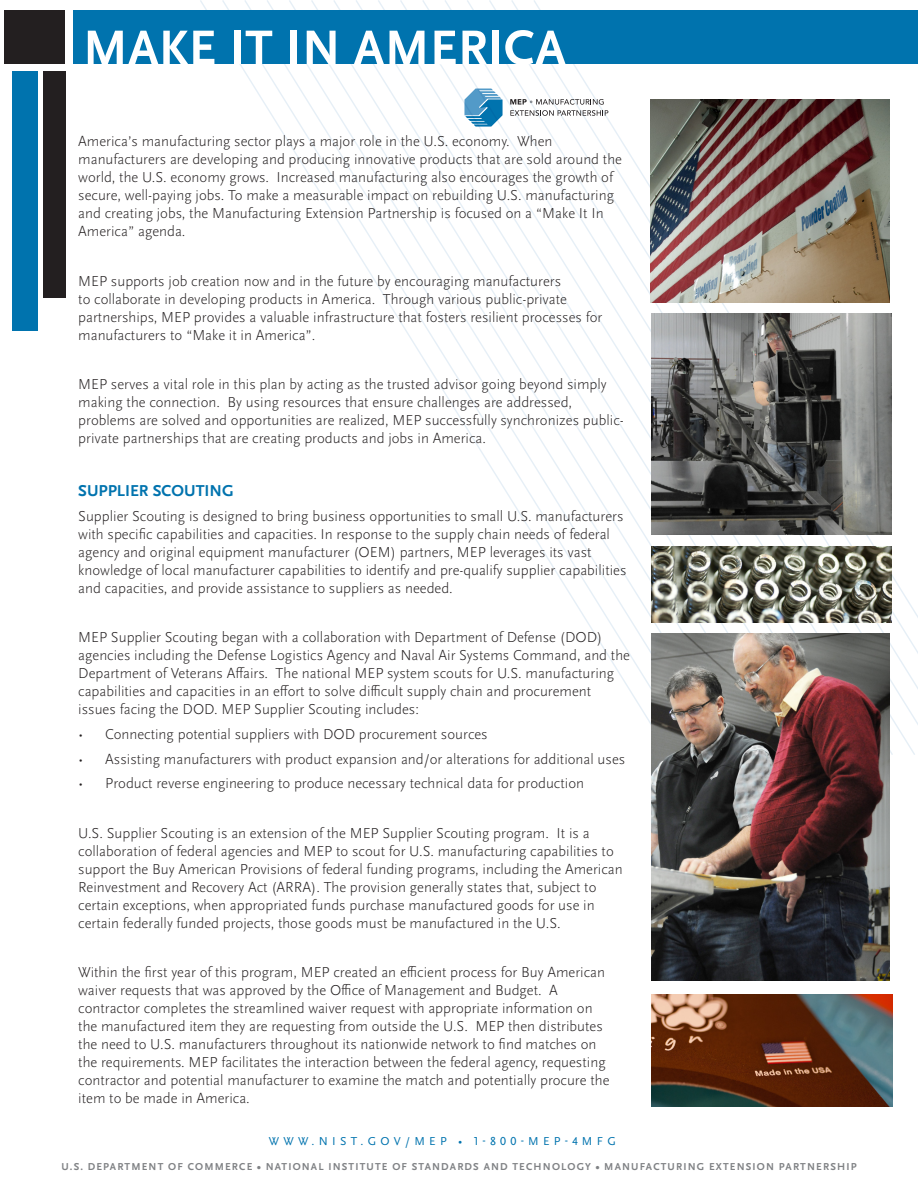
<style>
.page{position:relative;width:918px;height:1188px;background:#fff}
.page>*{position:absolute;margin:0;border:0;box-sizing:border-box;transform-origin:0 0}
.t1{font:700 51px "Scala Sans OT";letter-spacing:.01em;color:#fff}
._2__Body_Copy{font:700 16.5px "Scala Sans OT";color:#0073ae}
._2__Body_Copy-2{font:300 15px/18px "Scala Sans OT";color:#231f20}
.t2{font:12px "Scala Sans OT";letter-spacing:.36em;color:#0073ae}
.t3{font:700 10.5px "Scala Sans OT";letter-spacing:.11em;color:#808285}
</style>
<div class="page">
<svg style="left:532px;top:0;width:386px;height:757px"></svg>
<div style="left:74px;top:10px;width:844px;height:54px;background:#0073ae"></div>
<div style="left:4px;top:10px;width:61px;height:54px;background:#231f20"></div>
<div style="left:12px;top:71px;width:25px;height:260px;background:#0073ae"></div>
<div style="left:43px;top:71px;width:22px;height:226px;background:#231f20"></div>
<svg style="left:464px;top:89px;width:38px;height:37px"></svg>
<svg style="left:510px;top:99px;width:98px;height:17px"></svg>
<img style="left:650px;top:99px;width:240px;height:204px">
<img style="left:652px;top:314px;width:239px;height:221px">
<img style="left:652px;top:634px;width:238px;height:347px">
<img style="left:652px;top:546px;width:239px;height:76px">
<img style="left:652px;top:994px;width:241px;height:113px">
<p class="t1" style="left:83px;top:19px;width:484px">MAKE IT IN AMERICA</p>
<p class="_2__Body_Copy-2" style="left:78px;top:133px;width:545px">America’s manufacturing sector plays a major role in the U.S. economy. When manufacturers are developing and producing innovative products that are sold around the world, the U.S. economy grows. Increased manufacturing also encourages the growth of secure, well-paying jobs. To make a measurable impact on rebuilding U.S. manufacturing and creating jobs, the Manufacturing Extension Partnership is focused on a “Make It In America” agenda.</p>
<p class="_2__Body_Copy-2" style="left:78px;top:272px;width:526px">MEP supports job creation now and in the future by encouraging manufacturers<br>to collaborate in developing products in America. Through various public-private partnerships, MEP provides a valuable infrastructure that fosters resilient processes for manufacturers to “Make it in America”.</p>
<p class="_2__Body_Copy-2" style="left:78px;top:376px;width:547px">MEP serves a vital role in this plan by acting as the trusted advisor going beyond simply making the connection. By using resources that ensure challenges are addressed, problems are solved and opportunities are realized, MEP successfully synchronizes public&shy;private partnerships that are creating products and jobs in America.</p>
<p class="_2__Body_Copy" style="left:78px;top:481px;width:157px">SUPPLIER SCOUTING</p>
<p class="_2__Body_Copy-2" style="left:78px;top:507px;width:550px">Supplier Scouting is designed to bring business opportunities to small U.S. manufacturers with specific capabilities and capacities. In response to the supply chain needs of federal agency and original equipment manufacturer (OEM) partners, MEP leverages its vast knowledge of local manufacturer capabilities to identify and pre-qualify supplier capabilities and capacities, and provide assistance to suppliers as needed.</p>
<p class="_2__Body_Copy-2" style="left:78px;top:628px;width:553px">MEP Supplier Scouting began with a collaboration with Department of Defense (DOD) agencies including the Defense Logistics Agency and Naval Air Systems Command, and the Department of Veterans Affairs. The national MEP system scouts for U.S. manufacturing capabilities and capacities in an effort to solve difficult supply chain and procurement issues facing the DOD. MEP Supplier Scouting includes:</p>
<p class="_2__Body_Copy-2" style="left:78px;top:725px;width:411px">• Connecting potential suppliers with DOD procurement sources</p>
<p class="_2__Body_Copy-2" style="left:78px;top:750px;width:549px">• Assisting manufacturers with product expansion and/or alterations for additional uses</p>
<p class="_2__Body_Copy-2" style="left:78px;top:775px;width:507px">• Product reverse engineering to produce necessary technical data for production</p>
<p class="_2__Body_Copy-2" style="left:78px;top:824px;width:546px">U.S. Supplier Scouting is an extension of the MEP Supplier Scouting program. It is a collaboration of federal agencies and MEP to scout for U.S. manufacturing capabilities to support the Buy American Provisions of federal funding programs, including the American Reinvestment and Recovery Act (ARRA). The provision generally states that, subject to certain exceptions, when appropriated funds purchase manufactured goods for use in certain federally funded projects, those goods must be manufactured in the U.S.</p>
<p class="_2__Body_Copy-2" style="left:78px;top:964px;width:533px">Within the first year of this program, MEP created an efficient process for Buy American waiver requests that was approved by the Office of Management and Budget. A contractor completes the streamlined waiver request with appropriate information on the manufactured item they are requesting from outside the U.S. MEP then distributes the need to U.S. manufacturers throughout its nationwide network to find matches on the requirements. MEP facilitates the interaction between the federal agency, requesting contractor and potential manufacturer to examine the match and potentially procure the item to be made in America.</p>
<p class="t2" style="left:269px;top:1135px;width:349px">WWW.NIST.GOV/MEP • 1-800-MEP-4MFG</p>
<p class="t3" style="left:61px;top:1161px;width:797px">U.S. DEPARTMENT OF COMMERCE • NATIONAL INSTITUTE OF STANDARDS AND TECHNOLOGY • MANUFACTURING EXTENSION PARTNERSHIP</p>
</div>
